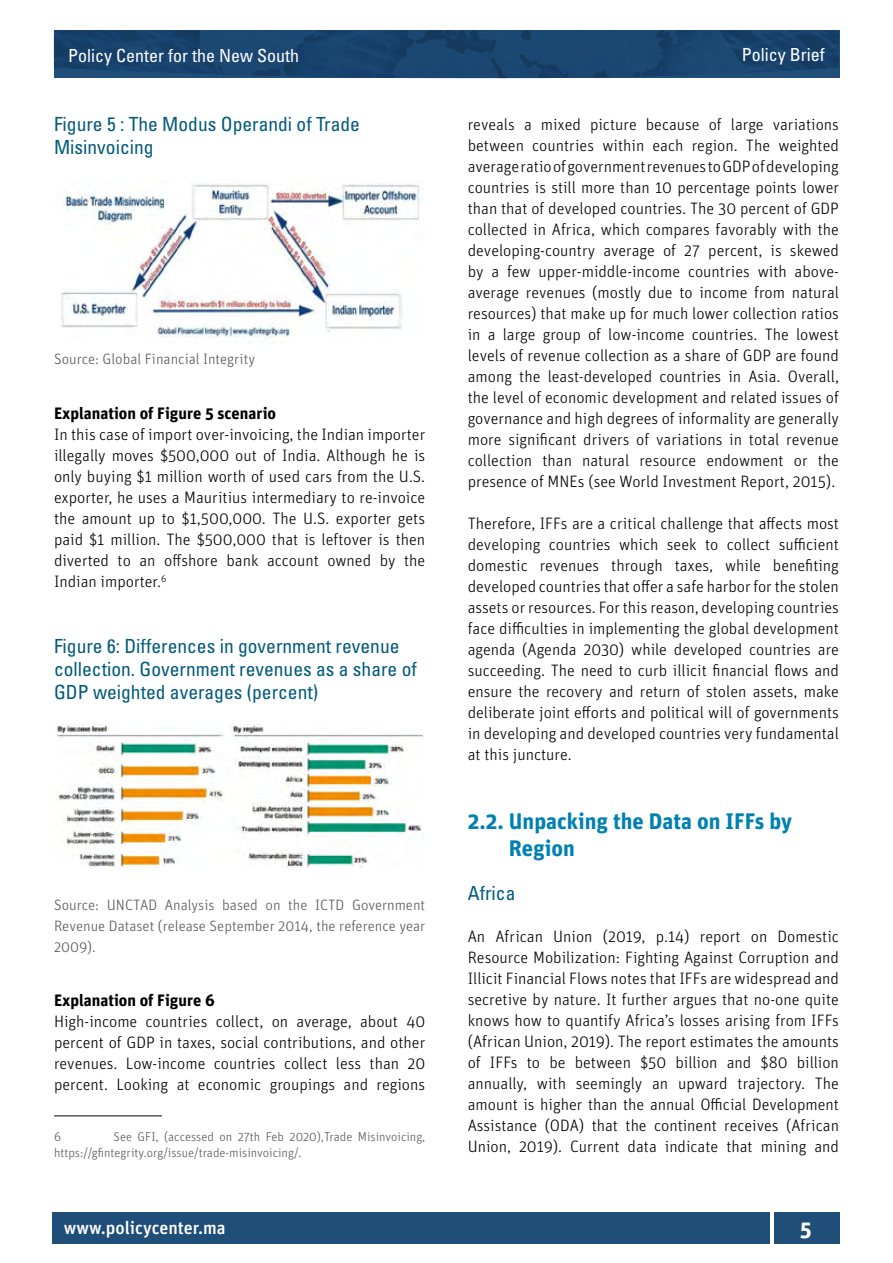
<style>
.page{position:relative;width:893px;height:1263px;background:#fff}
.page>*{position:absolute;margin:0;border:0;box-sizing:border-box;transform-origin:0 0}
.t1{font:700 22.5px/27px "Unit Pro";color:#0081b2}
.t2{font:700 22.5px "Unit Pro";color:#fff}
.t3{font:condensed 19.5px/23.4px "Univers LT Std";color:#005a7c}
.t4{font:condensed 18px "Univers LT Std";color:#fff}
.t5{font:500 18px "Unit Pro";color:#fff}
.t6{font:300 16.5px/21px "Unit Pro";color:#000;text-align:justify}
.t7{font:700 16.5px "Unit Pro";color:#000}
.t8{font:300 15px/21px "Unit Pro";color:#58585c;text-align:justify}
.t9{font:300 12.75px/15.3px "Unit Pro";color:#58585c}
</style>
<div class="page">
<div style="left:52px;top:1212px;width:718px;height:31px;background:#1f4e79"></div>
<div style="left:774px;top:1212px;width:65px;height:31px;background:#1f4e79"></div>
<img style="left:54px;top:30px;width:785px;height:49px">
<img style="left:61px;top:184px;width:360px;height:159px">
<img style="left:57px;top:725px;width:366px;height:142px">
<hr style="left:54px;top:1115px;width:108px;height:1px;background:#58585c">
<p class="t4" style="left:68px;top:44px;width:232px">Policy Center for the New South</p>
<p class="t4" style="left:742px;top:43px;width:84px">Policy Brief</p>
<p class="t3" style="left:54px;top:112px;width:308px">Figure 5 : The Modus Operandi of Trade<br>Misinvoicing</p>
<p class="t8" style="left:54px;top:349px;width:203px">Source: Global Financial Integrity</p>
<p class="t7" style="left:54px;top:403px;width:224px">Explanation of Figure 5 scenario</p>
<p class="t6" style="left:54px;top:424px;width:373px">In this case of import over-invoicing, the Indian importer illegally moves $500,000 out of India. Although he is only buying $1 million worth of used cars from the U.S. exporter, he uses a Mauritius intermediary to re-invoice the amount up to $1,500,000. The U.S. exporter gets paid $1 million. The $500,000 that is leftover is then diverted to an offshore bank account owned by the Indian importer.<sup>6</sup></p>
<p class="t3" style="left:54px;top:634px;width:364px">Figure 6: Differences in government revenue collection. Government revenues as a share of<br>GDP weighted averages (percent)</p>
<p class="t8" style="left:54px;top:894px;width:373px">Source: UNCTAD Analysis based on the ICTD Government Revenue Dataset (release September 2014, the reference year 2009).</p>
<p class="t7" style="left:54px;top:990px;width:162px">Explanation of Figure 6</p>
<p class="t6" style="left:54px;top:1011px;width:373px">High-income countries collect, on average, about 40 percent of GDP in taxes, social contributions, and other revenues. Low-income countries collect less than 20 percent. Looking at economic groupings and regions</p>
<p class="t9" style="left:54px;top:1129px;width:9px">6</p>
<p class="t9" style="left:54px;top:1129px;width:373px;text-indent:59px">See GFI, (accessed on 27th Feb 2020),Trade Misinvoicing, https://gfintegrity.org/issue/trade-misinvoicing/.</p>
<p class="t6" style="left:468px;top:114px;width:373px">reveals a mixed picture because of large variations between countries within each region. The weighted average ratio of government revenues to GDP of developing countries is still more than 10 percentage points lower than that of developed countries. The 30 percent of GDP collected in Africa, which compares favorably with the developing-country average of 27 percent, is skewed by a few upper-middle-income countries with above&shy;average revenues (mostly due to income from natural resources) that make up for much lower collection ratios in a large group of low-income countries. The lowest levels of revenue collection as a share of GDP are found among the least-developed countries in Asia. Overall, the level of economic development and related issues of governance and high degrees of informality are generally more significant drivers of variations in total revenue collection than natural resource endowment or the presence of MNEs (see World Investment Report, 2015).</p>
<p class="t6" style="left:468px;top:513px;width:373px">Therefore, IFFs are a critical challenge that affects most developing countries which seek to collect sufficient domestic revenues through taxes, while benefiting developed countries that offer a safe harbor for the stolen assets or resources. For this reason, developing countries face difficulties in implementing the global development agenda (Agenda 2030) while developed countries are succeeding. The need to curb illicit financial flows and ensure the recovery and return of stolen assets, make deliberate joint efforts and political will of governments in developing and developed countries very fundamental at this juncture.</p>
<h1 class="t1" style="left:509px;top:807px;width:285px;text-indent:-41px">2.2. Unpacking the Data on IFFs by<br>Region</h1>
<p class="t3" style="left:468px;top:881px;width:49px">Africa</p>
<p class="t6" style="left:468px;top:926px;width:373px">An African Union (2019, p.14) report on Domestic Resource Mobilization: Fighting Against Corruption and Illicit Financial Flows notes that IFFs are widespread and secretive by nature. It further argues that no-one quite knows how to quantify Africa’s losses arising from IFFs (African Union, 2019). The report estimates the amounts of IFFs to be between $50 billion and $80 billion annually, with seemingly an upward trajectory. The amount is higher than the annual Official Development Assistance (ODA) that the continent receives (African Union, 2019). Current data indicate that mining and</p>
<p class="t5" style="left:64px;top:1216px;width:164px">www.policycenter.ma</p>
<h1 class="t2" style="left:800px;top:1214px;width:14px">5</h1>
</div>
